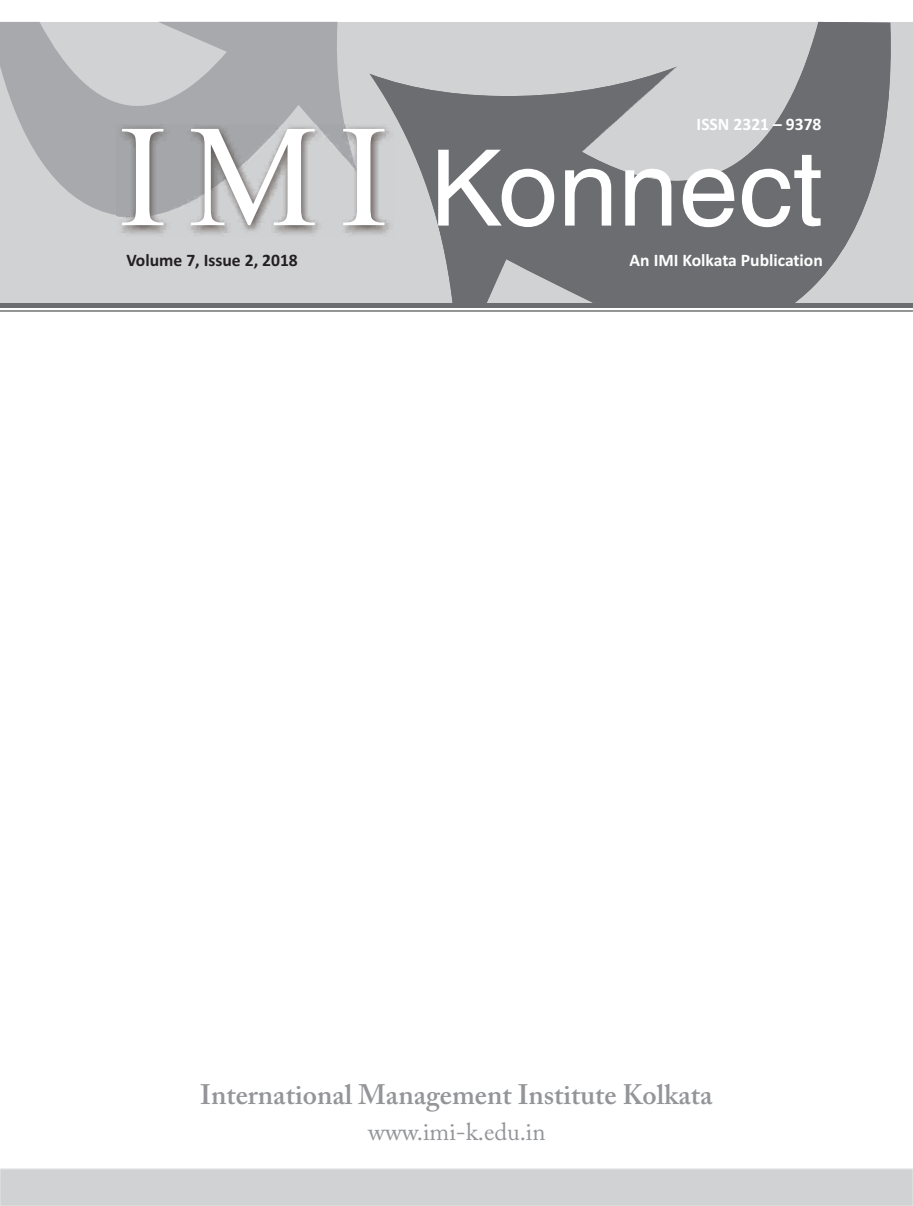
<style>
.page{position:relative;width:913px;height:1206px;background:#fff}
.page>*{position:absolute;margin:0;border:0;box-sizing:border-box;transform-origin:0 0}
.t1{font:145.25px "Times New Roman";color:#fff}
.t2{font:600 28px "Adobe Caslon Pro";color:#939598}
.t3{font:24.5px "Adobe Caslon Pro";color:#939598}
.t4{font:700 17.5px "Calibri";color:#fff}
.t5{font:700 17.5px "Calibri";color:#231f20}
</style>
<div class="page">
<div style="left:0;top:1168px;width:913px;height:37px;background:#d1d2d4"></div>
<div style="left:0;top:22px;width:913px;height:285px;background:#d1d2d4"></div>
<hr style="left:0;top:310px;width:913px;height:2px;background:#6c6d70">
<svg style="left:0;top:22px;width:345px;height:194px;fill:#a8a9ad"></svg>
<hr style="left:0;top:303px;width:913px;height:4px;background:#6c6d70">
<img style="left:370px;top:22px;width:521px;height:281px">
<img style="left:117px;top:125px;width:277px;height:111px">
<svg style="left:438px;top:150px;width:382px;height:77px;background:#a5a5a7"></svg>
<h1 class="t1" style="left:118px;top:124px;width:271px">IMI</h1>
<p class="t4" style="left:696px;top:117px;width:126px">ISSN 2321 – 9378</p>
<p class="t5" style="left:126px;top:253px;width:173px">Volume 7, Issue 2, 2018</p>
<p class="t4" style="left:629px;top:253px;width:195px">An IMI Kolkata Publication</p>
<p class="t2" style="left:200px;top:1083px;width:514px">International Management Institute Kolkata</p>
<p class="t3" style="left:368px;top:1121px;width:179px">www.imi-k.edu.in</p>
</div>
